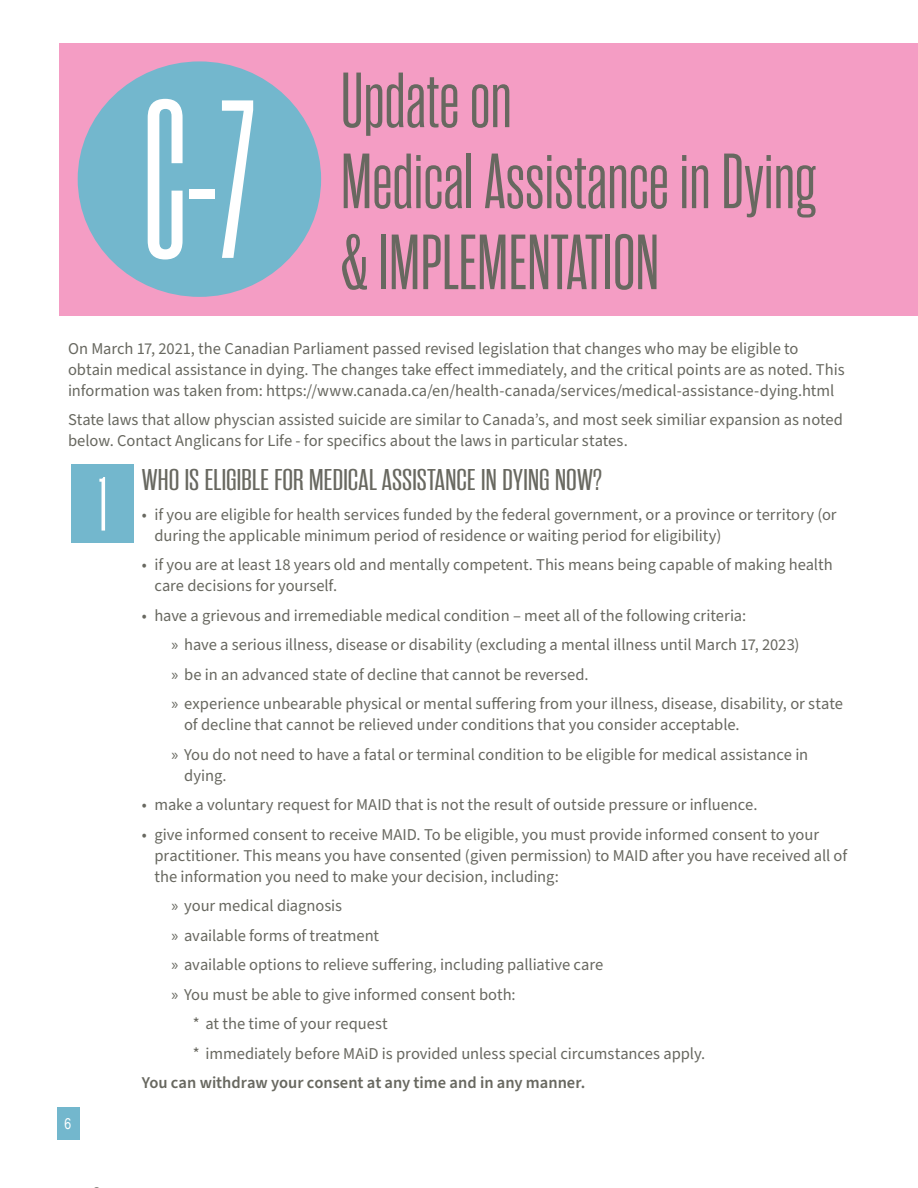
<style>
.page{position:relative;width:918px;height:1188px;background:#fff}
.page>*{position:absolute;margin:0;border:0;box-sizing:border-box;transform-origin:0 0}
._159_Content_gray_C{font:600 225px "Rama Gothic C";color:#fff}
._106_Header_gray_Ram{font:78px/81px "Rama Gothic M";color:#686860}
._51_Content_gray_C_R{font:600 76.5px "Rama Gothic C";color:#fff}
._9_Content_gray_Sour{font:30px "Rama Gothic M";letter-spacing:-.005em;color:#686860;scale:1.25 1}
._9_Content_gray_Sour-2{font:16.5px/21px "Source Sans Pro";letter-spacing:-.005em;color:#686860}
._9_Content_gray_Sour-3{font:600 16.5px "Source Sans Pro";color:#686860}
._51_Content_gray_C_R-2{font:15px "Arial Narrow";color:#fff}
.s1{font-family:"Myriad Pro"}
</style>
<div class="page">
<div style="left:59px;top:43px;width:859px;height:273px;background:#f49dc4"></div>
<div style="left:78px;top:61px;width:243px;height:236px;background:#73b7cd;border-radius:50%"></div>
<div style="left:71px;top:465px;width:63px;height:78px;background:#73b7cd"></div>
<div style="left:57px;top:1107px;width:22px;height:33px;background:#73b7cd"></div>
<p class="_159_Content_gray_C" style="left:144px;top:80px;width:113px">C-7</p>
<p class="_106_Header_gray_Ram" style="left:341px;top:61px;width:173px">Update on</p>
<p class="_106_Header_gray_Ram" style="left:341px;top:142px;width:477px">Medical Assistance in Dying &amp; IMPLEMENTATION</p>
<p class="_9_Content_gray_Sour-2" style="left:68px;top:338px;width:778px">On March 17, 2021, the Canadian Parliament passed revised legislation that changes who may be eligible to obtain medical assistance in dying. The changes take effect immediately, and the critical points are as noted. This information was taken from: https://www.canada.ca/en/health-canada/services/medical-assistance-dying.html</p>
<p class="_9_Content_gray_Sour-2" style="left:68px;top:410px;width:776px">State laws that allow physcian assisted suicide are similar to Canada’s, and most seek similiar expansion as noted below. Contact Anglicans for Life - for specifics about the laws in particular states.</p>
<p class="_51_Content_gray_C_R-2" style="left:65px;top:1113px;width:8px">6</p>
<p class="_51_Content_gray_C_R" style="left:99px;top:470px;width:10px">1</p>
<p class="_9_Content_gray_Sour" style="left:142px;top:465px;width:370px">WHO IS ELIGIBLE FOR MEDICAL ASSISTANCE IN DYING NOW?</p>
<p class="_9_Content_gray_Sour-2" style="left:154px;top:504px;width:684px;text-indent:-13px">• if you are eligible for health services funded by the federal government, or a province or territory (or during the applicable minimum period of residence or waiting period for eligibility)</p>
<p class="_9_Content_gray_Sour-2" style="left:154px;top:555px;width:680px;text-indent:-13px">• if you are at least 18 years old and mentally competent. This means being capable of making health care decisions for yourself.</p>
<p class="_9_Content_gray_Sour-2" style="left:142px;top:605px;width:606px">• have a grievous and irremediable medical condition – meet all of the following criteria:</p>
<p class="_9_Content_gray_Sour-2" style="left:171px;top:635px;width:630px"><span class="s1">»</span> have a serious illness, disease or disability (excluding a mental illness until March 17, 2023)</p>
<p class="_9_Content_gray_Sour-2" style="left:171px;top:664px;width:419px"><span class="s1">»</span> be in an advanced state of decline that cannot be reversed.</p>
<p class="_9_Content_gray_Sour-2" style="left:184px;top:694px;width:660px;text-indent:-13px"><span class="s1">»</span> experience unbearable physical or mental suffering from your illness, disease, disability, or state of decline that cannot be relieved under conditions that you consider acceptable.</p>
<p class="_9_Content_gray_Sour-2" style="left:184px;top:744px;width:626px;text-indent:-13px"><span class="s1">»</span> You do not need to have a fatal or terminal condition to be eligible for medical assistance in dying.</p>
<p class="_9_Content_gray_Sour-2" style="left:142px;top:795px;width:617px">• make a voluntary request for MAID that is not the result of outside pressure or influence.</p>
<p class="_9_Content_gray_Sour-2" style="left:154px;top:824px;width:694px;text-indent:-13px">• give informed consent to receive MAID. To be eligible, you must provide informed consent to your practitioner. This means you have consented (given permission) to MAID after you have received all of the information you need to make your decision, including:</p>
<p class="_9_Content_gray_Sour-2" style="left:171px;top:896px;width:172px"><span class="s1">»</span> your medical diagnosis</p>
<p class="_9_Content_gray_Sour-2" style="left:171px;top:925px;width:209px"><span class="s1">»</span> available forms of treatment</p>
<p class="_9_Content_gray_Sour-2" style="left:171px;top:955px;width:433px"><span class="s1">»</span> available options to relieve suffering, including palliative care</p>
<p class="_9_Content_gray_Sour-2" style="left:171px;top:984px;width:346px"><span class="s1">»</span> You must be able to give informed consent both:</p>
<p class="_9_Content_gray_Sour-2" style="left:193px;top:1014px;width:197px">* at the time of your request</p>
<p class="_9_Content_gray_Sour-2" style="left:193px;top:1043px;width:514px">* immediately before MAiD is provided unless special circumstances apply.</p>
<p class="_9_Content_gray_Sour-3" style="left:142px;top:1072px;width:445px">You can withdraw your consent at any time and in any manner.</p>
</div>
